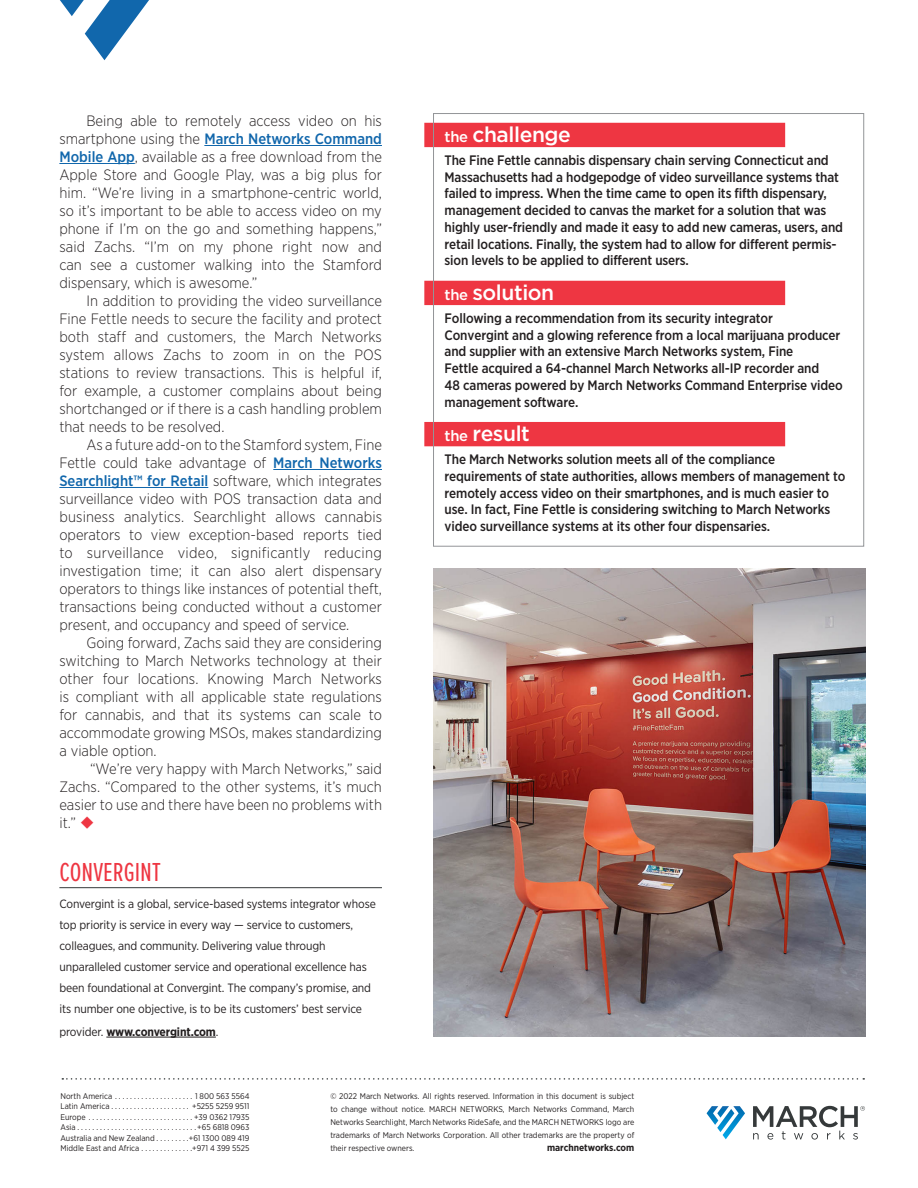
<style>
.page{position:relative;width:918px;height:1188px;background:#fff}
.page>*{position:absolute;margin:0;border:0;box-sizing:border-box;transform-origin:0 0}
.t1{font:27px "Proxima Nova Ex Cn";color:#ee3642}
.indent_challenge{font:500 21.3px "Gotham";letter-spacing:-.02em;color:#fff}
.t2{font:300 15px/18px "Gotham Narrow";color:#231f20;text-align:justify}
.indent_challenge-2{font:500 13.65px/16.8px "Gotham Narrow";letter-spacing:-.01em;color:#231f20}
.bold_box_type{font:12px/21px "Gotham Narrow";letter-spacing:-.01em;color:#231f20}
.bold_box_type-2{font:700 12px "Gotham Narrow";letter-spacing:-.02em;color:#231f20}
.t3{font:700 9.75px "Gotham Narrow";color:#231f20}
.t4{font:8.25px/13px "Gotham Narrow";color:#231f20;text-align:justify}
.s1{font-weight:500;color:#1167ac}
.s2{color:#ee3642}
.s3{font-weight:400}
.s4{font-size:15px}
</style>
<div class="page">
<svg style="left:60px;top:0;width:89px;height:60px"></svg>
<svg style="left:62px;top:1078px;width:802px;height:2px"></svg>
<svg style="left:707px;top:1106px;width:38px;height:33px"></svg>
<svg style="left:753px;top:1106px;width:112px;height:34px"></svg>
<hr style="left:204px;top:145px;width:178px;height:1px;background:#1167ac">
<hr style="left:59px;top:163px;width:76px;height:1px;background:#1167ac">
<hr style="left:273px;top:469px;width:109px;height:1px;background:#1167ac">
<hr style="left:59px;top:487px;width:149px;height:1px;background:#1167ac">
<div style="left:424px;top:123px;width:361px;height:24px;background:#ee3642"></div>
<div style="left:424px;top:281px;width:361px;height:24px;background:#ee3642"></div>
<div style="left:424px;top:422px;width:361px;height:24px;background:#ee3642"></div>
<hr style="left:59px;top:887px;width:323px;height:1px;background:#35393a">
<hr style="left:106px;top:1037px;width:110px;height:1px;background:#231f20">
<img style="left:433px;top:568px;width:432px;height:469px">
<p class="t2" style="left:59px;top:111px;width:324px;text-indent:27px">Being able to remotely access video on his smartphone using the <span class="s1">March Networks Command Mobile App</span>, available as a free download from the Apple Store and Google Play, was a big plus for him. “We’re living in a smartphone-centric world, so it’s important to be able to access video on my phone if I’m on the go and something happens,” said Zachs. “I’m on my phone right now and can see a customer walking into the Stamford dispensary, which is awesome.”</p>
<p class="t2" style="left:59px;top:291px;width:324px;text-indent:27px">In addition to providing the video surveillance Fine Fettle needs to secure the facility and protect both staff and customers, the March Networks system allows Zachs to zoom in on the POS stations to review transactions. This is helpful if, for example, a customer complains about being shortchanged or if there is a cash handling problem that needs to be resolved.</p>
<p class="t2" style="left:59px;top:435px;width:324px;text-indent:27px">As a future add-on to the Stamford system, Fine Fettle could take advantage of <span class="s1">March Networks Searchlight™ for Retail</span> software, which integrates surveillance video with POS transaction data and business analytics. Searchlight allows cannabis operators to view exception-based reports tied to surveillance video, significantly reducing investigation time; it can also alert dispensary operators to things like instances of potential theft, transactions being conducted without a customer present, and occupancy and speed of service.</p>
<p class="t2" style="left:59px;top:633px;width:324px;text-indent:27px">Going forward, Zachs said they are considering switching to March Networks technology at their other four locations. Knowing March Networks is compliant with all applicable state regulations for cannabis, and that its systems can scale to accommodate growing MSOs, makes standardizing a viable option.</p>
<p class="t2" style="left:59px;top:759px;width:324px;text-indent:31px">“We’re very happy with March Networks,” said Zachs. “Compared to the other systems, it’s much easier to use and there have been no problems with it.” <span class="s2">◆</span></p>
<h3 class="t1" style="left:59px;top:853px;width:103px">CONVERGINT</h3>
<p class="bold_box_type" style="left:59px;top:893px;width:318px">Convergint is a global, service-based systems integrator whose top priority is service in every way — service to customers, colleagues, and community. Delivering value through unparalleled customer service and operational excellence has been foundational at Convergint. The company’s promise, and its number one objective, is to be its customers’ best service</p>
<p class="bold_box_type-2" style="left:59px;top:1024px;width:161px"><span class="s3">provider.</span> www.convergint.com<span class="s3">.</span></p>
<p class="indent_challenge" style="left:445px;top:120px;width:128px"><span class="s4">the</span> challenge</p>
<p class="indent_challenge-2" style="left:445px;top:151px;width:400px">The Fine Fettle cannabis dispensary chain serving Connecticut and Massachusetts had a hodgepodge of video surveillance systems that failed to impress. When the time came to open its fifth dispensary, management decided to canvas the market for a solution that was highly user-friendly and made it easy to add new cameras, users, and retail locations. Finally, the system had to allow for different permis&shy;sion levels to be applied to different users.</p>
<p class="indent_challenge" style="left:445px;top:278px;width:111px"><span class="s4">the</span> solution</p>
<p class="indent_challenge-2" style="left:445px;top:310px;width:400px">Following a recommendation from its security integrator<br>Convergint and a glowing reference from a local marijuana producer and supplier with an extensive March Networks system, Fine<br>Fettle acquired a 64-channel March Networks all-IP recorder and<br>48 cameras powered by March Networks Command Enterprise video management software.</p>
<p class="indent_challenge" style="left:445px;top:419px;width:87px"><span class="s4">the</span> result</p>
<p class="indent_challenge-2" style="left:445px;top:451px;width:402px">The March Networks solution meets all of the compliance requirements of state authorities, allows members of management to remotely access video on their smartphones, and is much easier to use. In fact, Fine Fettle is considering switching to March Networks video surveillance systems at its other four dispensaries.</p>
<p class="t4" style="left:60px;top:1089px;width:55px">North America ......................</p>
<p class="t4" style="left:60px;top:1090px;width:190px;line-height:10.5px;text-indent:135px">1 800 563 5564<br>Latin America . . . . . . . . . . . . . . . . . . . . . +5255 5259 9511<br>Europe ............................</p>
<p class="t4" style="left:330px;top:1090px;width:306px">© 2022 March Networks. All rights reserved. Information in this document is subject to change without notice. MARCH NETWORKS, March Networks Command, March Networks Searchlight, March Networks RideSafe, and the MARCH NETWORKS logo are trademarks of March Networks Corporation. All other trademarks are the property of their respective owners.</p>
<p class="t4" style="left:60px;top:1111px;width:190px;line-height:10.5px;text-indent:134px">+39 0362 17935<br>Asia . . . . . . . . . . . . . . . . . . . . . . . . . . . . . . . . +65 6818 0963<br>Australia and New Zealand .........</p>
<p class="t4" style="left:189px;top:1131px;width:62px">+61 1300 089 419</p>
<p class="t4" style="left:60px;top:1141px;width:82px">Middle East and Africa ..............</p>
<p class="t4" style="left:192px;top:1141px;width:59px">+971 4 399 5525</p>
<p class="t3" style="left:547px;top:1141px;width:89px">marchnetworks.com</p>
</div>
